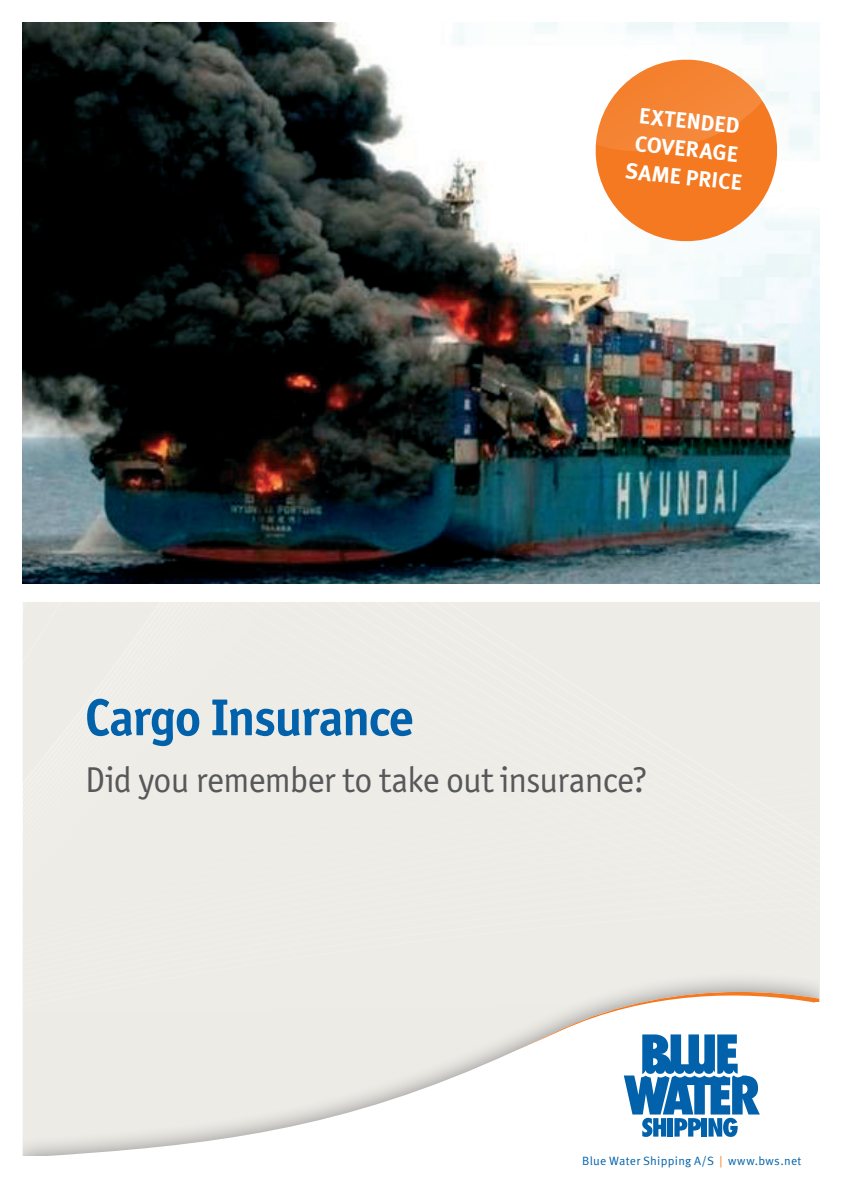
<style>
.page{position:relative;width:842px;height:1191px;background:#fff}
.page>*{position:absolute;margin:0;border:0;box-sizing:border-box;transform-origin:0 0}
.t1{font:700 52px "Officina Sans ITC Std";letter-spacing:-.025em;color:#0161aa}
.t2{font:36px "Officina Sans ITC Std";letter-spacing:-.015em;color:#57585a}
.t3{font:700 22px/28px "Meta OT";color:#fff;text-align:center}
.t4{font:12px "Meta OT Norm";letter-spacing:.02em;color:#0161aa}
.s1{color:#f47921}
</style>
<div class="page">
<div style="left:23px;top:602px;width:796px;height:369px;background:#edece7"></div>
<div style="left:686px;top:602px;width:133px;height:108px;background:#edece7"></div>
<div style="left:689px;top:602px;width:130px;height:91px;background:#edece7"></div>
<div style="left:692px;top:602px;width:127px;height:74px;background:#edece7"></div>
<div style="left:695px;top:602px;width:124px;height:58px;background:#edece7"></div>
<div style="left:698px;top:602px;width:121px;height:41px;background:#edece7"></div>
<div style="left:701px;top:602px;width:118px;height:25px;background:#edece7"></div>
<img style="left:23px;top:23px;width:796px;height:561px">
<img style="left:591px;top:23px;width:228px;height:440px">
<div style="left:23px;top:971px;width:796px;height:198px;background:#edece7"></div>
<svg style="left:23px;top:985px;width:796px;height:172px"></svg>
<div style="left:815px;top:1002px;width:10px;height:173px;background:#fff"></div>
<div style="left:0;top:1157px;width:825px;height:34px;background:#fff"></div>
<svg style="left:456px;top:992px;width:363px;height:145px;background:#d2dfe9"></svg>
<p class="t3" style="left:633px;top:101px;width:119px;rotate:6deg">EXTENDED<br>COVERAGE<br>SAME PRICE</p>
<h1 class="t1" style="left:85px;top:685px;width:330px">Cargo Insurance</h1>
<p class="t2" style="left:85px;top:759px;width:564px">Did you remember to take out insurance?</p>
<p class="t4" style="left:582px;top:1153px;width:221px">Blue Water Shipping A/S <span class="s1">|</span> www.bws.net</p>
</div>
